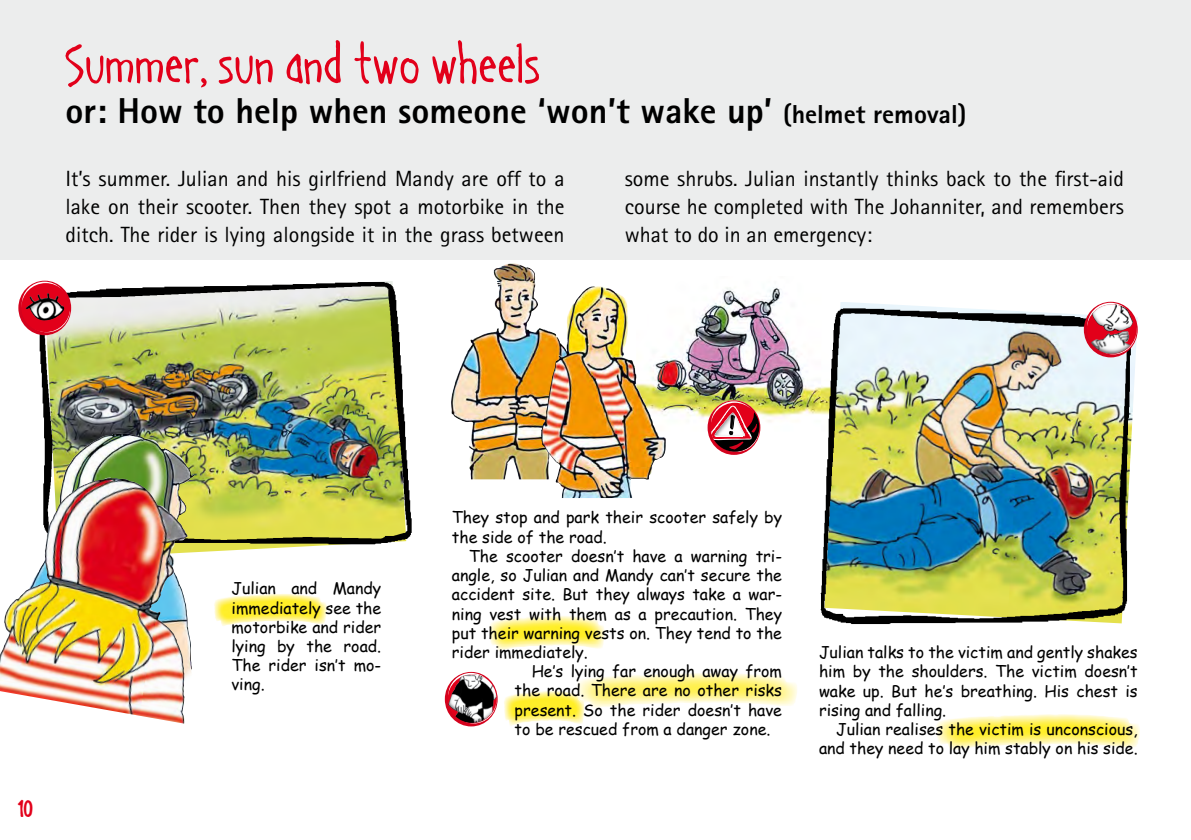
<style>
.page{position:relative;width:1191px;height:840px;background:#fff}
.page>*{position:absolute;margin:0;border:0;box-sizing:border-box;transform-origin:0 0}
.t1{font:60px "Handage AOE";letter-spacing:.03em;color:#e2001a}
.t2{font:800 36px "Rotis Sans Serif";color:#000}
.t3{font:24px "Handage AOE Bold";color:#e2001a}
.t4{font:22px/28.4px "Rotis Sans Serif";color:#000;text-align:justify}
.t5{font:16px/19.2px "Comic Sans MS";color:#000;text-align:justify}
.s1{font-size:26px}
</style>
<div class="page">
<img style="left:936px;top:714px;width:203px;height:35px">
<img style="left:504px;top:691px;width:79px;height:35px">
<img style="left:489px;top:616px;width:115px;height:35px">
<img style="left:666px;top:287px;width:144px;height:144px">
<img style="left:31px;top:281px;width:381px;height:272px">
<img style="left:214px;top:594px;width:111px;height:32px">
<img style="left:576px;top:673px;width:133px;height:35px">
<svg style="left:577px;top:693px;width:7px;height:9px"></svg>
<div style="left:0;top:0;width:1191px;height:259px;background:#eceded"></div>
<img style="left:810px;top:302px;width:328px;height:323px">
<svg style="left:445px;top:671px;width:52px;height:55px"></svg>
<svg style="left:451px;top:677px;width:45px;height:46px"></svg>
<svg style="left:448px;top:674px;width:48px;height:48px"></svg>
<img style="left:460px;top:673px;width:26px;height:5px">
<img style="left:449px;top:677px;width:11px;height:25px">
<svg style="left:18px;top:280px;width:53px;height:55px"></svg>
<svg style="left:22px;top:281px;width:45px;height:46px"></svg>
<svg style="left:21px;top:283px;width:49px;height:49px;background:#c62d3e"></svg>
<img style="left:30px;top:293px;width:18px;height:10px">
<img style="left:451px;top:264px;width:89px;height:215px">
<img style="left:540px;top:286px;width:126px;height:211px">
<svg style="left:707px;top:400px;width:53px;height:54px"></svg>
<svg style="left:710px;top:402px;width:49px;height:49px"></svg>
<img style="left:31px;top:433px;width:86px;height:44px">
<img style="left:0;top:477px;width:184px;height:246px">
<svg style="left:1083px;top:301px;width:54px;height:56px"></svg>
<svg style="left:1086px;top:304px;width:50px;height:50px"></svg>
<img style="left:1092px;top:304px;width:34px;height:10px">
<img style="left:1092px;top:314px;width:31px;height:17px">
<img style="left:1091px;top:331px;width:39px;height:22px">
<svg style="left:711px;top:405px;width:48px;height:46px"></svg>
<h1 class="t1" style="left:65px;top:27px;width:476px">Summer, sun and two wheels</h1>
<h2 class="t2" style="left:65px;top:88px;width:902px">or: How to help when someone ‘won’t wake up’ <span class="s1">(helmet removal)</span></h2>
<h3 class="t4" style="left:625px;top:164px;width:501px">some shrubs. Julian instantly thinks back to the first-aid course he completed with The Johanniter, and remembers what to do in an emergency:</h3>
<h3 class="t4" style="left:65px;top:164px;width:500px">It’s summer. Julian and his girlfriend Mandy are off to a lake on their scooter. Then they spot a motorbike in the ditch. The rider is lying alongside it in the grass between</h3>
<h3 class="t3" style="left:18px;top:794px;width:17px">10</h3>
<p class="t5" style="left:231px;top:578px;width:151px">Julian and Mandy immediately see the motorbike and rider lying by the road.<br>The rider isn‛t mo&shy;ving.</p>
<p class="t5" style="left:452px;top:507px;width:332px">They stop and park their scooter safely by the side of the road.</p>
<p class="t5" style="left:469px;top:545px;width:315px">The scooter doesn‛t have a warning tri-</p>
<p class="t5" style="left:452px;top:565px;width:332px">angle, so Julian and Mandy can‛t secure the</p>
<p class="t5" style="left:452px;top:584px;width:332px">accident site. But they always take a war-</p>
<p class="t5" style="left:452px;top:603px;width:332px">ning vest with them as a precaution. They</p>
<p class="t5" style="left:452px;top:622px;width:332px">put their warning vests on. They tend to the</p>
<p class="t5" style="left:452px;top:641px;width:137px">rider immediately.</p>
<p class="t5" style="left:531px;top:661px;width:252px">He‛s lying far enough away from</p>
<p class="t5" style="left:514px;top:680px;width:269px">the road. There are no other risks</p>
<p class="t5" style="left:514px;top:699px;width:269px">present. So the rider doesn‛t have</p>
<p class="t5" style="left:514px;top:718px;width:257px">to be rescued from a danger zone.</p>
<p class="t5" style="left:819px;top:641px;width:320px">Julian talks to the victim and gently shakes him by the shoulders. The victim doesn‛t wake up. But he‛s breathing. His chest is rising and falling.</p>
<p class="t5" style="left:819px;top:718px;width:320px;text-align:right">Julian realises the victim is unconscious, and they need to lay him stably on his side.</p>
</div>
